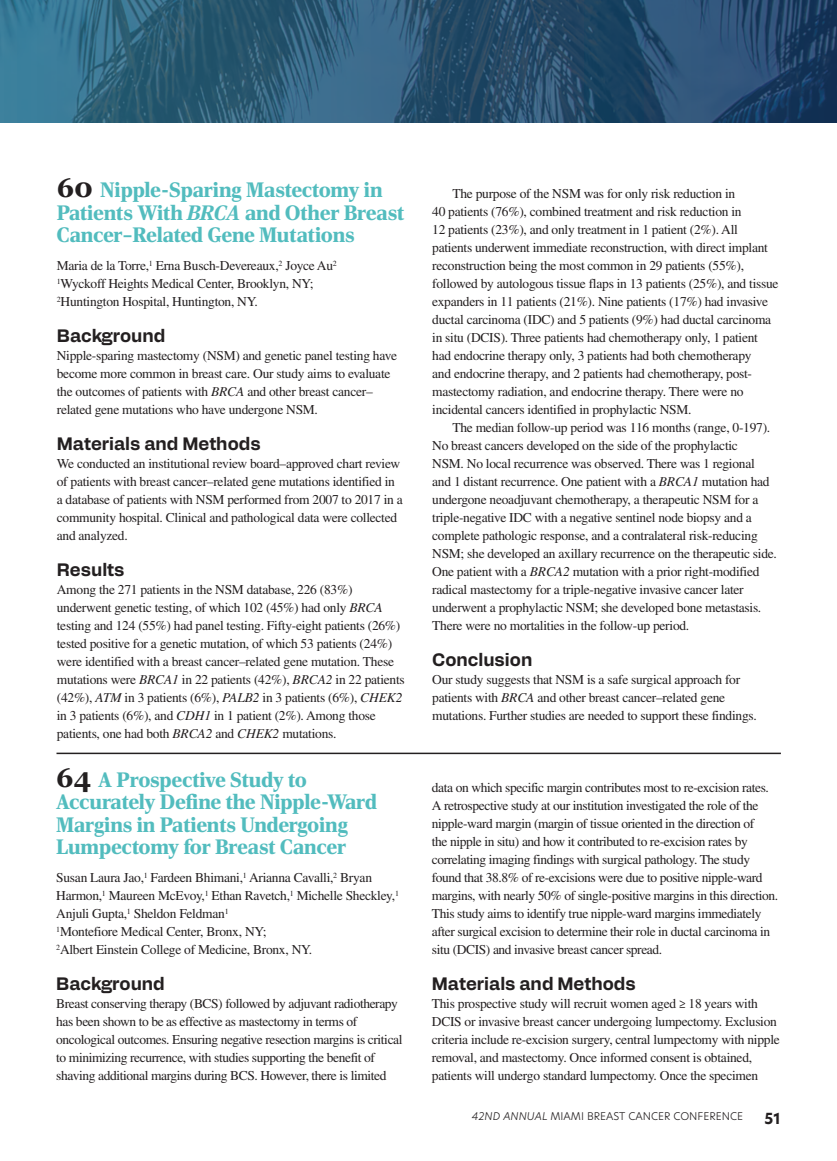
<style>
.page{position:relative;width:837px;height:1161px;background:#fff}
.page>*{position:absolute;margin:0;border:0;box-sizing:border-box;transform-origin:0 0}
.t1{font:900 21px/22.5px "Rocky";color:#52bcbe}
.Subhead{font:700 18px "Alfabet";color:#231f20}
.t2{font:700 15px "New Hero";color:#231f20}
.Text_No_Indent{font:13.5px/18px "Times LT Std";letter-spacing:-.02em;color:#231f20}
.Text_Indent{font:13.5px/18px "Times LT Std";letter-spacing:-.02em;color:#231f20}
.Author{font:13.5px/18px "Times LT Std";letter-spacing:-.02em;color:#231f20}
.t3{font:300 10.5px "New Hero";color:#231f20}
.s1{font-family:"Georgia";font-weight:700;font-size:27px;color:#231f20}
.s2{font-style:italic}
</style>
<div class="page">
<svg style="left:0;top:0;width:837px;height:123px;background:#2b5775"></svg>
<hr style="left:57px;top:753px;width:724px;height:1px;background:#231f20">
<p class="t1" style="left:57px;top:179px;width:349px"><span class="s1">60</span> Nipple-Sparing Mastectomy in<br>Patients With <span class="s2">BRCA</span> and Other Breast<br>Cancer–Related Gene Mutations</p>
<p class="Author" style="left:57px;top:256px;width:282px">Maria de la Torre,<sup>1</sup> Erna Busch-Devereaux,<sup>2</sup> Joyce Au<sup>2</sup></p>
<p class="Author" style="left:57px;top:274px;width:258px"><sup>1</sup>Wyckoff Heights Medical Center, Brooklyn, NY;</p>
<p class="Author" style="left:57px;top:292px;width:203px"><sup>2</sup>Huntington Hospital, Huntington, NY.</p>
<p class="Subhead" style="left:57px;top:322px;width:110px">Background</p>
<p class="Text_No_Indent" style="left:57px;top:346px;width:342px">Nipple-sparing mastectomy (NSM) and genetic panel testing have become more common in breast care. Our study aims to evaluate the outcomes of patients with <span class="s2">BRCA</span> and other breast cancer– related gene mutations who have undergone NSM.</p>
<p class="Subhead" style="left:57px;top:430px;width:205px">Materials and Methods</p>
<p class="Text_No_Indent" style="left:57px;top:454px;width:347px">We conducted an institutional review board–approved chart review of patients with breast cancer–related gene mutations identified in a database of patients with NSM performed from 2007 to 2017 in a community hospital. Clinical and pathological data were collected and analyzed.</p>
<p class="Subhead" style="left:57px;top:556px;width:69px">Results</p>
<p class="Text_No_Indent" style="left:57px;top:580px;width:349px">Among the 271 patients in the NSM database, 226 (83%) underwent genetic testing, of which 102 (45%) had only <span class="s2">BRCA </span>testing and 124 (55%) had panel testing. Fifty-eight patients (26%) tested positive for a genetic mutation, of which 53 patients (24%) were identified with a breast cancer–related gene mutation. These mutations were <span class="s2">BRCA1</span> in 22 patients (42%), <span class="s2">BRCA2</span> in 22 patients (42%), <span class="s2">ATM</span> in 3 patients (6%), <span class="s2">PALB2</span> in 3 patients (6%), <span class="s2">CHEK2 </span>in 3 patients (6%), and <span class="s2">CDH1</span> in 1 patient (2%). Among those patients, one had both <span class="s2">BRCA2</span> and <span class="s2">CHEK2</span> mutations.</p>
<p class="t1" style="left:56px;top:768px;width:322px"><span class="s1">64</span> A Prospective Study to<br>Accurately Define the Nipple-Ward<br>Margins in Patients Undergoing<br>Lumpectomy for Breast Cancer</p>
<p class="Author" style="left:56px;top:868px;width:344px">Susan Laura Jao,<sup>1</sup> Fardeen Bhimani,<sup>1</sup> Arianna Cavalli,<sup>2</sup> Bryan<br>Harmon,<sup>1</sup> Maureen McEvoy,<sup>1</sup> Ethan Ravetch,<sup>1</sup> Michelle Sheckley,<sup>1<br></sup>Anjuli Gupta,<sup>1</sup> Sheldon Feldman<sup>1</sup></p>
<p class="Author" style="left:56px;top:922px;width:212px"><sup>1</sup>Montefiore Medical Center, Bronx, NY;</p>
<p class="Author" style="left:56px;top:940px;width:258px"><sup>2</sup>Albert Einstein College of Medicine, Bronx, NY.</p>
<p class="Subhead" style="left:56px;top:970px;width:110px">Background</p>
<p class="Text_No_Indent" style="left:56px;top:994px;width:348px">Breast conserving therapy (BCS) followed by adjuvant radiotherapy has been shown to be as effective as mastectomy in terms of oncological outcomes. Ensuring negative resection margins is critical to minimizing recurrence, with studies supporting the benefit of shaving additional margins during BCS. However, there is limited</p>
<p class="Text_Indent" style="left:432px;top:184px;width:348px;text-indent:20px">The purpose of the NSM was for only risk reduction in<br>40 patients (76%), combined treatment and risk reduction in<br>12 patients (23%), and only treatment in 1 patient (2%). All patients underwent immediate reconstruction, with direct implant reconstruction being the most common in 29 patients (55%), followed by autologous tissue flaps in 13 patients (25%), and tissue expanders in 11 patients (21%). Nine patients (17%) had invasive ductal carcinoma (IDC) and 5 patients (9%) had ductal carcinoma in situ (DCIS). Three patients had chemotherapy only, 1 patient had endocrine therapy only, 3 patients had both chemotherapy<br>and endocrine therapy, and 2 patients had chemotherapy, post&shy;mastectomy radiation, and endocrine therapy. There were no incidental cancers identified in prophylactic NSM.</p>
<p class="Text_Indent" style="left:432px;top:418px;width:346px;text-indent:20px">The median follow-up period was 116 months (range, 0-197).<br>No breast cancers developed on the side of the prophylactic<br>NSM. No local recurrence was observed. There was 1 regional and 1 distant recurrence. One patient with a <span class="s2">BRCA1</span> mutation had undergone neoadjuvant chemotherapy, a therapeutic NSM for a triple-negative IDC with a negative sentinel node biopsy and a complete pathologic response, and a contralateral risk-reducing NSM; she developed an axillary recurrence on the therapeutic side.<br>One patient with a <span class="s2">BRCA2</span> mutation with a prior right-modified radical mastectomy for a triple-negative invasive cancer later underwent a prophylactic NSM; she developed bone metastasis.<br>There were no mortalities in the follow-up period.</p>
<p class="Subhead" style="left:432px;top:646px;width:102px">Conclusion</p>
<p class="Text_No_Indent" style="left:432px;top:670px;width:326px">Our study suggests that NSM is a safe surgical approach for patients with <span class="s2">BRCA</span> and other breast cancer–related gene mutations. Further studies are needed to support these findings.</p>
<p class="Text_No_Indent" style="left:432px;top:778px;width:348px">data on which specific margin contributes most to re-excision rates.<br>A retrospective study at our institution investigated the role of the nipple-ward margin (margin of tissue oriented in the direction of<br>the nipple in situ) and how it contributed to re-excision rates by correlating imaging findings with surgical pathology. The study found that 38.8% of re-excisions were due to positive nipple-ward margins, with nearly 50% of single-positive margins in this direction.<br>This study aims to identify true nipple-ward margins immediately after surgical excision to determine their role in ductal carcinoma in situ (DCIS) and invasive breast cancer spread.</p>
<p class="Subhead" style="left:432px;top:970px;width:205px">Materials and Methods</p>
<p class="Text_No_Indent" style="left:432px;top:994px;width:350px">This prospective study will recruit women aged ≥ 18 years with DCIS or invasive breast cancer undergoing lumpectomy. Exclusion criteria include re-excision surgery, central lumpectomy with nipple removal, and mastectomy. Once informed consent is obtained, patients will undergo standard lumpectomy. Once the specimen</p>
<p class="t3" style="left:472px;top:1109px;width:273px"><span class="s2">42ND ANNUAL</span> MIAMI BREAST CANCER CONFERENCE</p>
<p class="t2" style="left:764px;top:1108px;width:18px">51</p>
</div>
